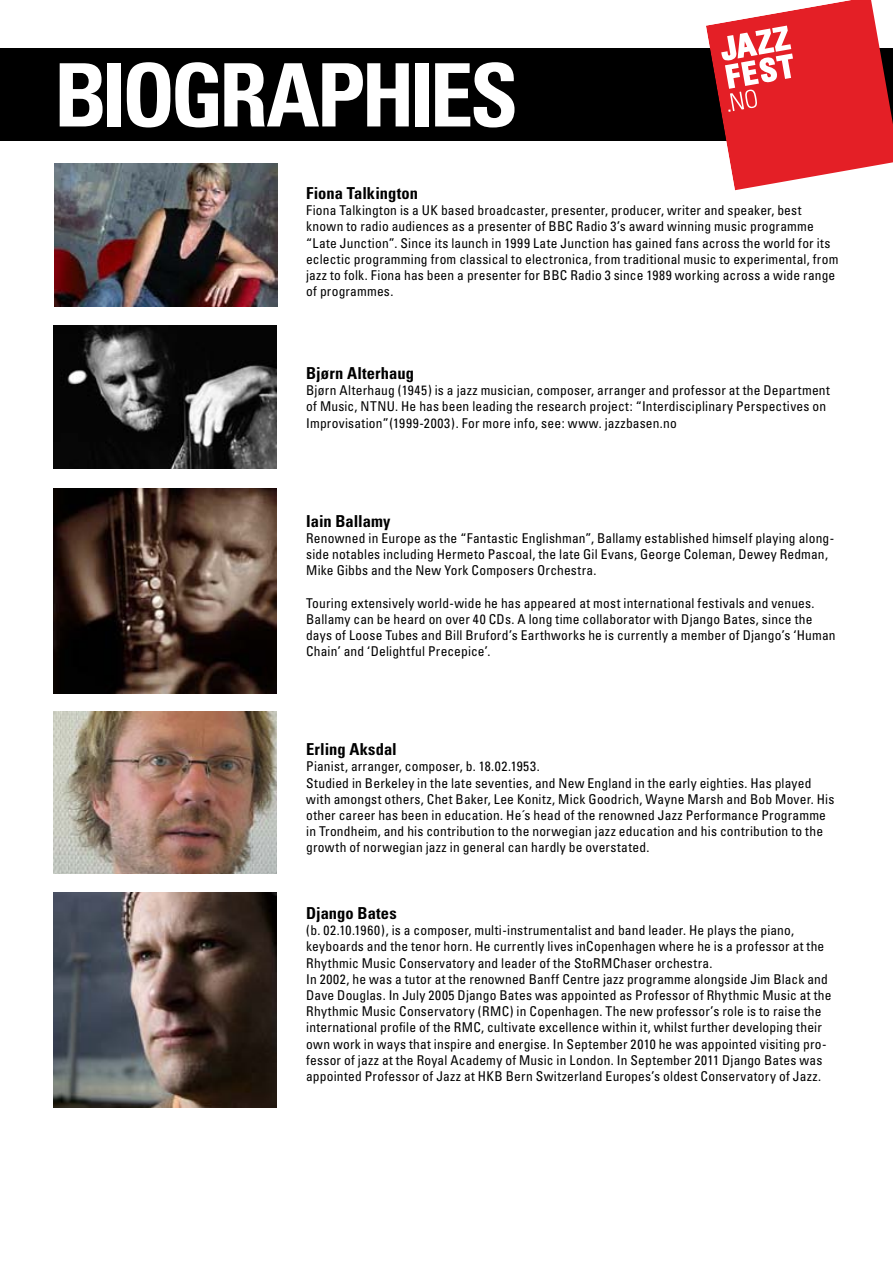
<style>
.page{position:relative;width:893px;height:1263px;background:#fff}
.page>*{position:absolute;margin:0;border:0;box-sizing:border-box;transform-origin:0 0}
.t1{font:700 condensed 87.6px "Univers";letter-spacing:-.055em;color:#fff}
.t2{font:700 condensed 16.5px "Univers";letter-spacing:.01em;color:#000}
.t3{font:condensed 13.5px/16.2px "Univers";letter-spacing:.015em;color:#000}
</style>
<div class="page">
<div style="left:0;top:48px;width:893px;height:92px;background:#000"></div>
<img style="left:54px;top:163px;width:223px;height:143px">
<img style="left:53px;top:326px;width:223px;height:143px">
<img style="left:53px;top:489px;width:223px;height:204px">
<img style="left:53px;top:712px;width:223px;height:162px">
<img style="left:53px;top:892px;width:223px;height:216px">
<svg style="left:706px;top:0;width:187px;height:190px"></svg>
<h1 class="t1" style="left:54px;top:42px;width:456px">Biographies</h1>
<p class="t2" style="left:306px;top:183px;width:113px">Fiona Talkington</p>
<p class="t3" style="left:306px;top:202px;width:534px">Fiona Talkington is a UK based broadcaster, presenter, producer, writer and speaker, best known to radio audiences as a presenter of BBC Radio 3’s award winning music programme “Late Junction”. Since its launch in 1999 Late Junction has gained fans across the world for its eclectic programming from classical to electronica, from traditional music to experimental, from jazz to folk. Fiona has been a presenter for BBC Radio 3 since 1989 working across a wide range of programmes.</p>
<p class="t2" style="left:306px;top:363px;width:109px">Bjørn Alterhaug</p>
<p class="t3" style="left:306px;top:382px;width:525px">Bjørn Alterhaug (1945) is a jazz musician, composer, arranger and professor at the Department of Music, NTNU. He has been leading the research project: “Interdisciplinary Perspectives on<br>Improvisation”(1999-2003). For more info, see: www. jazzbasen.no</p>
<p class="t2" style="left:306px;top:511px;width:86px">Iain Ballamy</p>
<p class="t3" style="left:306px;top:530px;width:529px">Renowned in Europe as the “Fantastic Englishman”, Ballamy established himself playing along&shy;side notables including Hermeto Pascoal, the late Gil Evans, George Coleman, Dewey Redman,<br>Mike Gibbs and the New York Composers Orchestra.</p>
<p class="t3" style="left:306px;top:594px;width:531px">Touring extensively world-wide he has appeared at most international festivals and venues.<br>Ballamy can be heard on over 40 CDs. A long time collaborator with Django Bates, since the days of Loose Tubes and Bill Bruford’s Earthworks he is currently a member of Django’s ‘Human Chain’ and ‘Delightful Precepice’.</p>
<p class="t2" style="left:306px;top:739px;width:92px">Erling Aksdal</p>
<p class="t3" style="left:306px;top:758px;width:530px">Pianist, arranger, composer, b. 18.02.1953.<br>Studied in Berkeley in the late seventies, and New England in the early eighties. Has played with amongst others, Chet Baker, Lee Konitz, Mick Goodrich, Wayne Marsh and Bob Mover. His other career has been in education. He´s head of the renowned Jazz Performance Programme in Trondheim, and his contribution to the norwegian jazz education and his contribution to the growth of norwegian jazz in general can hardly be overstated.</p>
<p class="t2" style="left:306px;top:903px;width:92px">Django Bates</p>
<p class="t3" style="left:306px;top:922px;width:527px">(b. 02.10.1960), is a composer, multi-instrumentalist and band leader. He plays the piano, keyboards and the tenor horn. He currently lives inCopenhagen where he is a professor at the Rhythmic Music Conservatory and leader of the StoRMChaser orchestra.<br>In 2002, he was a tutor at the renowned Banff Centre jazz programme alongside Jim Black and Dave Douglas. In July 2005 Django Bates was appointed as Professor of Rhythmic Music at the Rhythmic Music Conservatory (RMC) in Copenhagen. The new professor’s role is to raise the international profile of the RMC, cultivate excellence within it, whilst further developing their own work in ways that inspire and energise. In September 2010 he was appointed visiting pro&shy;fessor of jazz at the Royal Academy of Music in London. In September 2011 Django Bates was appointed Professor of Jazz at HKB Bern Switzerland Europes’s oldest Conservatory of Jazz.</p>
</div>
